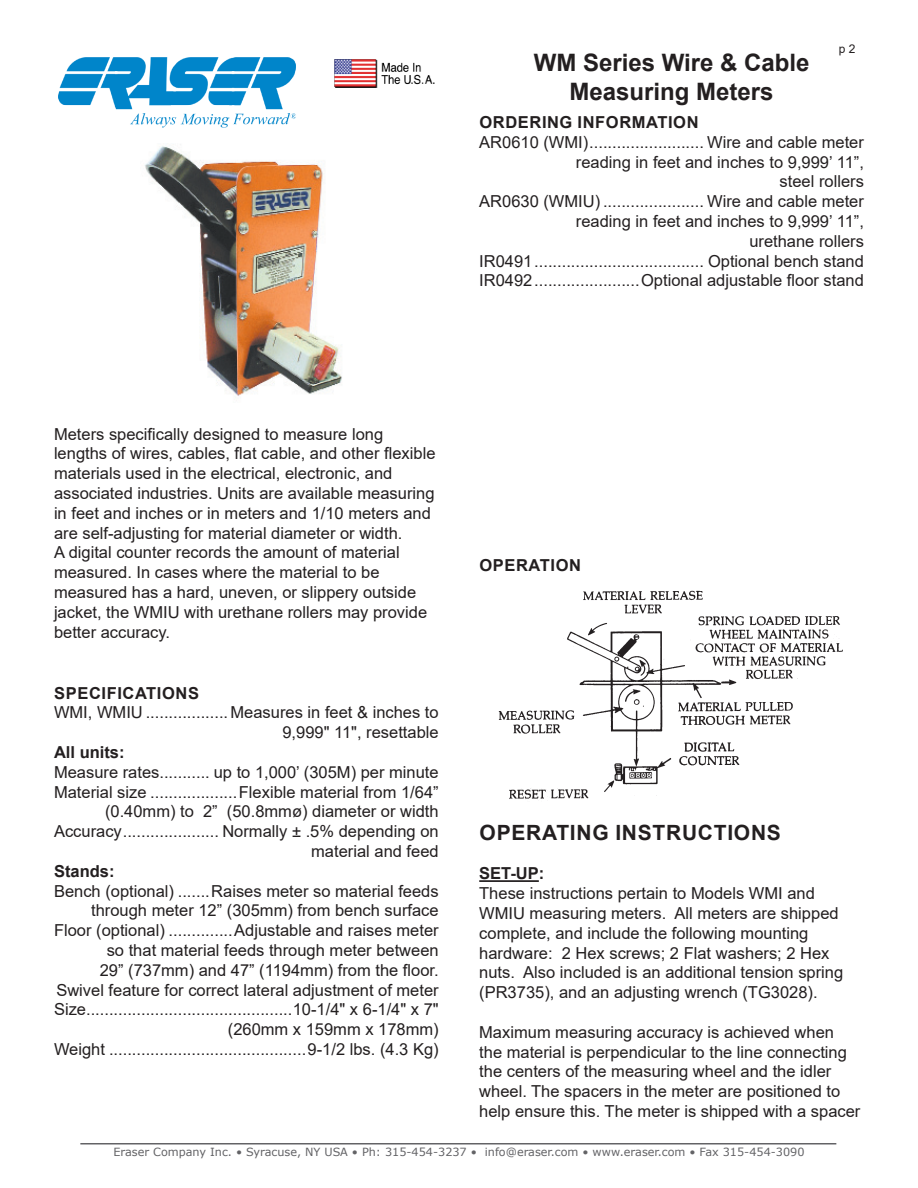
<style>
.page{position:relative;width:918px;height:1188px;background:#fff}
.page>*{position:absolute;margin:0;border:0;box-sizing:border-box;transform-origin:0 0}
.t1{font:700 24px "Arial";color:#231f20}
.t2{font:700 21px "Arial";letter-spacing:.035em;color:#231f20}
.JS_2{font:16.5px/19.8px "Arial";color:#231f20}
.JS{font:16.5px "Arial";color:#231f20}
.JS-2{font:700 16.5px "Arial";letter-spacing:.035em;color:#231f20}
.JS-3{font:700 16.5px "Arial";color:#231f20}
.t3{font:12px "Arial";color:#231f20}
.t4{font:11.25px "Verdana";color:#636366}
</style>
<div class="page">
<hr style="left:80px;top:1143px;width:756px;height:1px;background:#636366">
<img style="left:498px;top:590px;width:345px;height:209px">
<img style="left:144px;top:146px;width:198px;height:250px">
<hr style="left:479px;top:880px;width:60px;height:2px;background:#231f20">
<img style="left:334px;top:59px;width:101px;height:29px">
<img style="left:58px;top:57px;width:238px;height:71px">
<p class="t1" style="left:534px;top:46px;width:277px">WM Series Wire &amp; Cable</p>
<p class="t1" style="left:570px;top:75px;width:206px">Measuring Meters</p>
<p class="t3" style="left:839px;top:41px;width:18px">p 2</p>
<p class="JS-2" style="left:480px;top:111px;width:221px">ORDERING INFORMATION</p>
<p class="JS" style="left:479px;top:131px;width:111px">AR0610 (WMI)</p>
<p class="JS" style="left:707px;top:131px;width:158px">Wire and cable meter</p>
<p class="JS_2" style="left:576px;top:152px;width:290px">reading in feet and inches to 9,999’ 11”,</p>
<p class="JS_2" style="left:780px;top:172px;width:86px">steel rollers</p>
<p class="JS" style="left:479px;top:190px;width:123px">AR0630 (WMIU)</p>
<p class="JS" style="left:707px;top:190px;width:158px">Wire and cable meter</p>
<p class="JS_2" style="left:576px;top:211px;width:290px">reading in feet and inches to 9,999’ 11”,</p>
<p class="JS_2" style="left:749px;top:231px;width:116px">urethane rollers</p>
<p class="JS" style="left:479px;top:249px;width:55px">IR0491</p>
<p class="JS" style="left:708px;top:249px;width:157px">Optional bench stand</p>
<p class="JS" style="left:479px;top:269px;width:55px">IR0492</p>
<p class="JS" style="left:641px;top:269px;width:224px">Optional adjustable floor stand</p>
<p class="JS_2" style="left:54px;top:424px;width:383px">Meters specifically designed to measure long lengths of wires, cables, flat cable, and other flexible materials used in the electrical, electronic, and associated industries. Units are available measuring in feet and inches or in meters and 1/10 meters and are self-adjusting for material diameter or width.<br>A digital counter records the amount of material measured. In cases where the material to be measured has a hard, uneven, or slippery outside jacket, the WMIU with urethane rollers may provide better accuracy.</p>
<p class="JS-2" style="left:54px;top:681px;width:146px">SPECIFICATIONS</p>
<p class="JS" style="left:54px;top:701px;width:90px">WMI, WMIU</p>
<p class="JS" style="left:231px;top:701px;width:210px">Measures in feet &amp; inches to</p>
<p class="JS_2" style="left:282px;top:722px;width:158px">9,999" 11", resettable</p>
<p class="JS-3" style="left:54px;top:741px;width:72px">All units:</p>
<p class="JS" style="left:54px;top:761px;width:107px">Measure rates</p>
<p class="JS" style="left:214px;top:761px;width:226px">up to 1,000’ (305M) per minute</p>
<p class="JS" style="left:54px;top:780px;width:94px">Material size</p>
<p class="JS" style="left:239px;top:780px;width:201px">Flexible material from 1/64”</p>
<p class="JS_2" style="left:105px;top:802px;width:335px">(0.40mm) to 2” (50.8mmø) diameter or width</p>
<p class="JS" style="left:54px;top:820px;width:69px">Accuracy</p>
<p class="JS" style="left:222px;top:820px;width:218px">Normally ± .5% depending on</p>
<p class="JS_2" style="left:311px;top:841px;width:129px">material and feed</p>
<p class="JS-2" style="left:54px;top:859px;width:62px">Stands:</p>
<p class="JS" style="left:54px;top:879px;width:122px">Bench (optional)</p>
<p class="JS" style="left:211px;top:879px;width:229px">Raises meter so material feeds</p>
<p class="JS_2" style="left:91px;top:901px;width:349px">through meter 12” (305mm) from bench surface</p>
<p class="JS" style="left:54px;top:919px;width:112px">Floor (optional)</p>
<p class="JS" style="left:234px;top:919px;width:206px">Adjustable and raises meter</p>
<p class="JS_2" style="left:107px;top:940px;width:333px">so that material feeds through meter between</p>
<p class="JS_2" style="left:100px;top:960px;width:340px">29” (737mm) and 47” (1194mm) from the floor.</p>
<p class="JS_2" style="left:56px;top:980px;width:384px">Swivel feature for correct lateral adjustment of meter</p>
<p class="JS" style="left:54px;top:998px;width:34px">Size</p>
<p class="JS" style="left:293px;top:998px;width:147px">10-1/4" x 6-1/4" x 7"</p>
<p class="JS_2" style="left:228px;top:1019px;width:212px">(260mm x 159mm x 178mm)</p>
<p class="JS" style="left:54px;top:1038px;width:53px">Weight</p>
<p class="JS" style="left:308px;top:1038px;width:133px">9-1/2 lbs. (4.3 Kg)</p>
<p class="JS-2" style="left:480px;top:554px;width:103px">OPERATION</p>
<p class="t2" style="left:480px;top:818px;width:303px">OPERATING INSTRUCTIONS</p>
<p class="JS-2" style="left:479px;top:862px;width:67px">SET-UP:</p>
<p class="JS_2" style="left:479px;top:883px;width:366px">These instructions pertain to Models WMI and WMIU measuring meters. All meters are shipped complete, and include the following mounting hardware: 2 Hex screws; 2 Flat washers; 2 Hex nuts. Also included is an additional tension spring (PR3735), and an adjusting wrench (TG3028).</p>
<p class="JS_2" style="left:479px;top:1022px;width:383px">Maximum measuring accuracy is achieved when the material is perpendicular to the line connecting the centers of the measuring wheel and the idler wheel. The spacers in the meter are positioned to help ensure this. The meter is shipped with a spacer</p>
<p class="t4" style="left:113px;top:1144px;width:693px">Eraser Company Inc. • Syracuse, NY USA • Ph: 315-454-3237 • info@eraser.com • www.eraser.com • Fax 315-454-3090</p>
</div>
